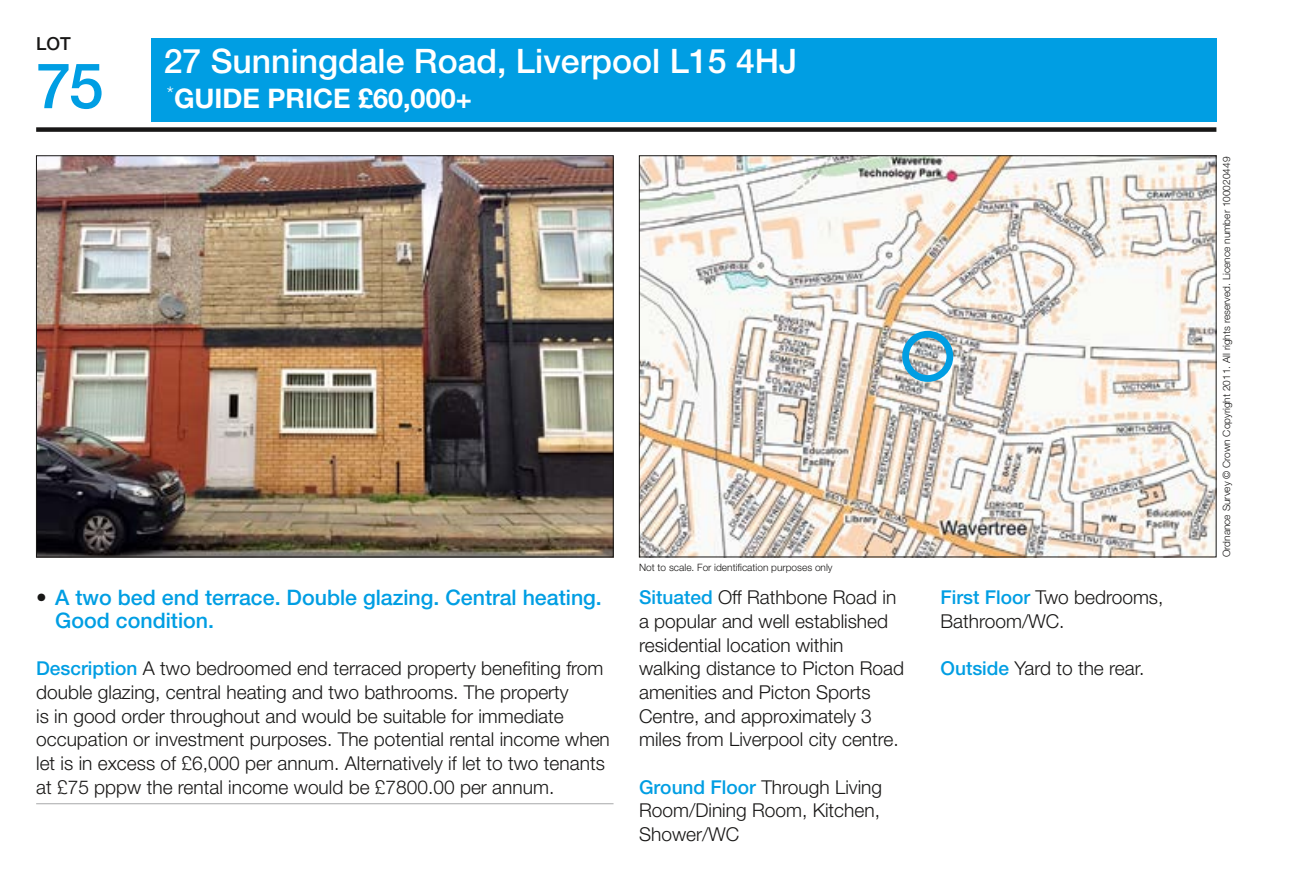
<style>
.page{position:relative;width:1289px;height:884px;background:#fff}
.page>*{position:absolute;margin:0;border:0;box-sizing:border-box;transform-origin:0 0}
.t1{font:500 63px "Helvetica Neue LT Std";color:#009ee3}
.t2{font:500 33.75px "Helvetica Neue LT Std";color:#fff}
.t3{font:700 27px "Helvetica Neue LT Std";color:#fff}
.t4{font:500 21.38px/23.6px "Helvetica Neue LT Std";color:#009ee3}
.t5{font:300 19.12px/23.6px "Helvetica Neue LT Std";color:#181716}
.t6{font:500 18px "Helvetica Neue LT Std";color:#181716}
.t7{font:300 10.12px "Helvetica Neue LT Std";color:#181716}
.s1{color:#181716}
.s2{font-weight:500;color:#009ee3}
</style>
<div class="page">
<div style="left:151px;top:38px;width:1065px;height:83px;background:#009ee3"></div>
<div style="left:36px;top:127px;width:1180px;height:5px;background:#181716"></div>
<img style="left:38px;top:157px;width:573px;height:398px">
<img style="left:641px;top:157px;width:573px;height:398px">
<hr style="left:36px;top:803px;width:577px;height:1px;background:#b1b2b3">
<div style="left:902px;top:331px;width:51px;height:51px;border:7px solid #009ee3;border-radius:50%"></div>
<p class="t6" style="left:36px;top:33px;width:36px">LOT</p>
<h1 class="t1" style="left:36px;top:48px;width:69px">75</h1>
<h2 class="t2" style="left:164px;top:40px;width:635px">27 Sunningdale Road, Liverpool L15 4HJ</h2>
<h3 class="t3" style="left:167px;top:82px;width:306px"><sup>*</sup>GUIDE PRICE £60,000+</h3>
<p class="t4" style="left:55px;top:585px;width:548px;text-indent:-19px"><span class="s1">•</span> A two bed end terrace. Double glazing. Central heating.<br>Good condition.</p>
<p class="t5" style="left:36px;top:656px;width:575px"><span class="s2">Description</span> A two bedroomed end terraced property benefiting from double glazing, central heating and two bathrooms. The property<br>is in good order throughout and would be suitable for immediate occupation or investment purposes. The potential rental income when let is in excess of £6,000 per annum. Alternatively if let to two tenants at £75 pppw the rental income would be £7800.00 per annum.</p>
<p class="t7" style="left:639px;top:561px;width:195px">Not to scale. For identification purposes only</p>
<p class="t5" style="left:639px;top:585px;width:266px"><span class="s2">Situated</span> Off Rathbone Road in a popular and well established residential location within walking distance to Picton Road amenities and Picton Sports<br>Centre, and approximately 3 miles from Liverpool city centre.</p>
<p class="t5" style="left:639px;top:774px;width:245px;text-align:justify"><span class="s2">Ground Floor</span> Through Living Room/Dining Room, Kitchen, Shower/WC</p>
<p class="t5" style="left:940px;top:585px;width:224px"><span class="s2">First Floor</span> Two bedrooms,<br>Bathroom/WC.</p>
<p class="t5" style="left:940px;top:656px;width:205px"><span class="s2">Outside</span> Yard to the rear.</p>
<p class="t7" style="left:1220px;top:557px;width:402px;rotate:-90deg">Ordnance Survey © Crown Copyright 2011. All rights reserved. Licence number 100020449</p>
</div>
